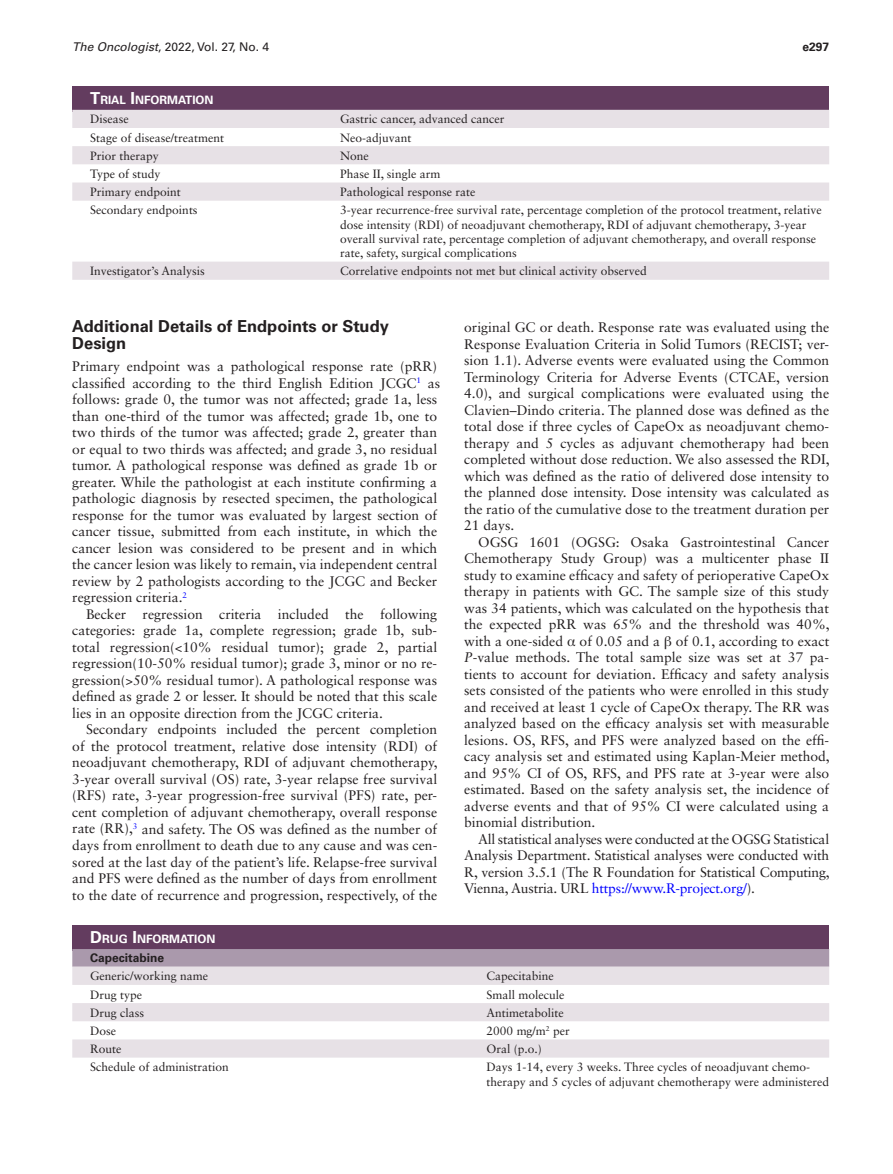
<style>
.page{position:relative;width:893px;height:1174px;background:#fff}
.page>*{position:absolute;margin:0;border:0;box-sizing:border-box;transform-origin:0 0}
.t1{font:700 16.5px/16.5px "Univers LT Std";color:#231f20}
.t2{font:13.8px/16.5px "Sabon LT Std";color:#231f20;text-align:justify}
.t3{font:12px/14.2px "Sabon LT Std";color:#231f20}
.t4{font:12px "Univers LT Std";color:#231f20}
.t5{font:700 12px "Univers LT Std";color:#231f20}
.t6{font:700 11.55px "Univers LT Std";color:#fff}
.s1{font-style:italic}
.s2{font-size:16.5px}
.s3{font-family:"Gandhari Unicode"}
.s4{color:#00f}
</style>
<div class="page">
<div style="left:72px;top:86px;width:757px;height:25px;background:#633c5f"></div>
<svg style="left:72px;top:110px;width:757px;height:170px"></svg>
<div style="left:72px;top:925px;width:757px;height:25px;background:#633c5f"></div>
<div style="left:72px;top:949px;width:757px;height:17px;background:#aa99ac"></div>
<svg style="left:72px;top:966px;width:757px;height:91px;fill:#e7e1e6"></svg>
<p class="t4" style="left:72px;top:40px;width:199px"><span class="s1">The Oncologist</span>, 2022, Vol. 27, No. 4</p>
<p class="t5" style="left:802px;top:40px;width:28px">e297</p>
<p class="t6" style="left:90px;top:93px;width:125px"><span class="s2">T</span>RIAL <span class="s2">I</span> NFORMATION</p>
<p class="t3" style="left:90px;top:112px;width:40px">Disease</p>
<p class="t3" style="left:340px;top:112px;width:166px">Gastric cancer, advanced cancer</p>
<p class="t3" style="left:90px;top:130px;width:135px">Stage of disease/treatment</p>
<p class="t3" style="left:340px;top:130px;width:73px">Neo-adjuvant</p>
<p class="t3" style="left:90px;top:148px;width:70px">Prior therapy</p>
<p class="t3" style="left:340px;top:148px;width:30px">None</p>
<p class="t3" style="left:90px;top:167px;width:72px">Type of study</p>
<p class="t3" style="left:340px;top:167px;width:102px">Phase II, single arm</p>
<p class="t3" style="left:90px;top:185px;width:92px">Primary endpoint</p>
<p class="t3" style="left:340px;top:185px;width:137px">Pathological response rate</p>
<p class="t3" style="left:90px;top:203px;width:109px">Secondary endpoints</p>
<p class="t3" style="left:340px;top:203px;width:483px">3-year recurrence-free survival rate, percentage completion of the protocol treatment, relative dose intensity (RDI) of neoadjuvant chemotherapy, RDI of adjuvant chemotherapy, 3-year overall survival rate, percentage completion of adjuvant chemotherapy, and overall response rate, safety, surgical complications</p>
<p class="t3" style="left:90px;top:264px;width:116px">Investigator’s Analysis</p>
<p class="t3" style="left:340px;top:264px;width:308px">Correlative endpoints not met but clinical activity observed</p>
<p class="t1" style="left:72px;top:318px;width:318px">Additional Details of Endpoints or Study<br>Design</p>
<p class="t2" style="left:72px;top:358px;width:369px;text-align:left">Primary endpoint was a pathological response rate (pRR) classified according to the third English Edition JCGC<sup>1</sup> as follows: grade 0, the tumor was not affected; grade 1a, less than one-third of the tumor was affected; grade 1b, one to two thirds of the tumor was affected; grade 2, greater than or equal to two thirds was affected; and grade 3, no residual tumor. A pathological response was defined as grade 1b or greater. While the pathologist at each institute confirming a pathologic diagnosis by resected specimen, the pathological response for the tumor was evaluated by largest section of cancer tissue, submitted from each institute, in which the cancer lesion was considered to be present and in which the cancer lesion was likely to remain, via independent central review by 2 pathologists according to the JCGC and Becker regression criteria.<sup>2</sup></p>
<p class="t2" style="left:72px;top:605px;width:366px;text-indent:14px">Becker regression criteria included the following categories: grade 1a, complete regression; grade 1b, sub&shy;total regression(&lt;10% residual tumor); grade 2, partial regression(10-50% residual tumor); grade 3, minor or no re&shy;gression(&gt;50% residual tumor). A pathological response was defined as grade 2 or lesser. It should be noted that this scale lies in an opposite direction from the JCGC criteria.</p>
<p class="t2" style="left:72px;top:721px;width:367px;text-indent:14px">Secondary endpoints included the percent completion of the protocol treatment, relative dose intensity (RDI) of neoadjuvant chemotherapy, RDI of adjuvant chemotherapy, 3-year overall survival (OS) rate, 3-year relapse free survival (RFS) rate, 3-year progression-free survival (PFS) rate, per&shy;cent completion of adjuvant chemotherapy, overall response rate (RR),<sup>3</sup> and safety. The OS was defined as the number of days from enrollment to death due to any cause and was cen&shy;sored at the last day of the patient’s life. Relapse-free survival and PFS were defined as the number of days from enrollment to the date of recurrence and progression, respectively, of the</p>
<p class="t2" style="left:464px;top:319px;width:367px">original GC or death. Response rate was evaluated using the Response Evaluation Criteria in Solid Tumors (RECIST; ver&shy;sion 1.1). Adverse events were evaluated using the Common Terminology Criteria for Adverse Events (CTCAE, version 4.0), and surgical complications were evaluated using the Clavien–Dindo criteria. The planned dose was defined as the total dose if three cycles of CapeOx as neoadjuvant chemo&shy;therapy and 5 cycles as adjuvant chemotherapy had been completed without dose reduction. We also assessed the RDI, which was defined as the ratio of delivered dose intensity to the planned dose intensity. Dose intensity was calculated as the ratio of the cumulative dose to the treatment duration per 21 days.</p>
<p class="t2" style="left:464px;top:533px;width:367px;text-indent:14px">OGSG 1601 (OGSG: Osaka Gastrointestinal Cancer Chemotherapy Study Group) was a multicenter phase II study to examine efficacy and safety of perioperative CapeOx therapy in patients with GC. The sample size of this study was 34 patients, which was calculated on the hypothesis that the expected pRR was 65% and the threshold was 40%, with a one-sided <span class="s3">α</span> of 0.05 and a <span class="s3">β</span> of 0.1, according to exact <span class="s1">P</span>-value methods. The total sample size was set at 37 pa&shy;tients to account for deviation. Efficacy and safety analysis sets consisted of the patients who were enrolled in this study and received at least 1 cycle of CapeOx therapy. The RR was analyzed based on the efficacy analysis set with measurable lesions. OS, RFS, and PFS were analyzed based on the effi&shy;cacy analysis set and estimated using Kaplan-Meier method, and 95% CI of OS, RFS, and PFS rate at 3-year were also estimated. Based on the safety analysis set, the incidence of adverse events and that of 95% CI were calculated using a binomial distribution.</p>
<p class="t2" style="left:464px;top:830px;width:367px;text-indent:14px">All statistical analyses were conducted at the OGSG Statistical Analysis Department. Statistical analyses were conducted with R, version 3.5.1 (The R Foundation for Statistical Computing, Vienna, Austria. URL <span class="s4">https://www.R-project.org/</span>).</p>
<p class="t6" style="left:90px;top:932px;width:127px"><span class="s2">D</span>RUG <span class="s2">I</span> NFORMATION</p>
<p class="t5" style="left:90px;top:951px;width:76px">Capecitabine</p>
<p class="t3" style="left:90px;top:969px;width:120px">Generic/working name</p>
<p class="t3" style="left:487px;top:969px;width:69px">Capecitabine</p>
<p class="t3" style="left:90px;top:987px;width:54px">Drug type</p>
<p class="t3" style="left:487px;top:987px;width:79px">Small molecule</p>
<p class="t3" style="left:90px;top:1005px;width:56px">Drug class</p>
<p class="t3" style="left:487px;top:1005px;width:79px">Antimetabolite</p>
<p class="t3" style="left:90px;top:1023px;width:28px">Dose</p>
<p class="t3" style="left:487px;top:1023px;width:85px">2000 mg/m<sup>2</sup> per</p>
<p class="t3" style="left:90px;top:1041px;width:33px">Route</p>
<p class="t3" style="left:487px;top:1041px;width:57px">Oral (p.o.)</p>
<p class="t3" style="left:90px;top:1059px;width:140px">Schedule of administration</p>
<p class="t3" style="left:487px;top:1059px;width:344px">Days 1-14, every 3 weeks. Three cycles of neoadjuvant chemo&shy;therapy and 5 cycles of adjuvant chemotherapy were administered</p>
</div>
